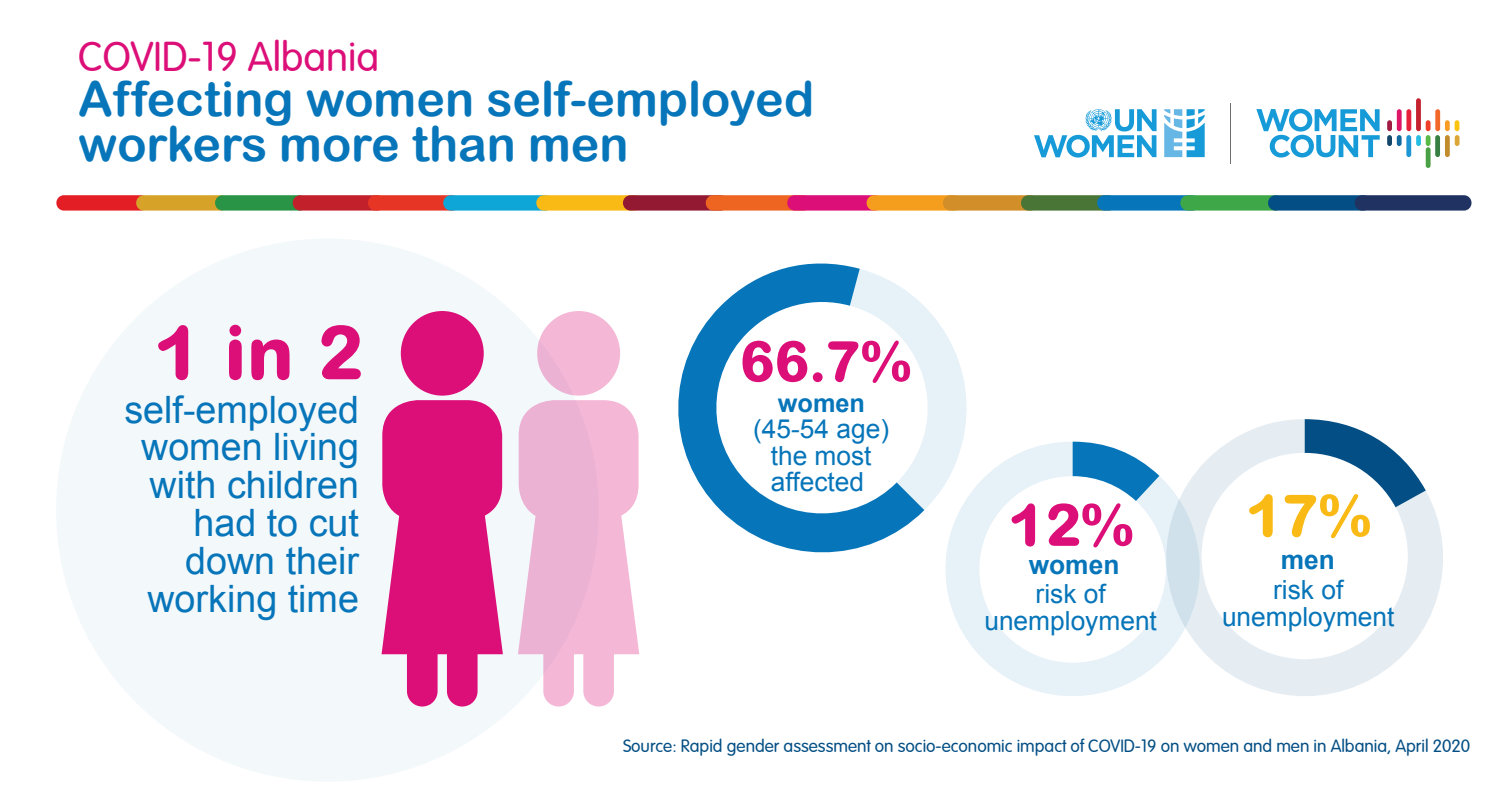
<style>
.page{position:relative;width:1500px;height:788px;background:#fff}
.page>*{position:absolute;margin:0;border:0;box-sizing:border-box;transform-origin:0 0}
.t1{font:800 74.88px "Arial Rounded MT Std";color:#dc0e78}
.t2{font:800 58.62px "Arial Rounded MT Std";color:#f9ba15}
.t3{font:800 58.62px "Arial Rounded MT Std";color:#dc0e78}
.t4{font:800 56.38px "Arial Rounded MT Std";color:#dc0e78}
.t5{font:48.25px/44.6px "Arial Rounded MT Bold";color:#0675b9}
.t6{font:40.75px "Arial Rounded";color:#dc0e78}
.t7{font:37.75px/37.9px "Arial";color:#0675b9;text-align:right}
.t8{font:700 26.38px "Arial";color:#0675b9}
.t9{font:26.25px/26.2px "Arial";color:#0675b9;text-align:center}
.t10{font:700 25.25px "Arial";color:#0675b9}
.t11{font:17.5px "Arial Rounded";color:#034e84}
</style>
<div class="page">
<div style="left:56px;top:238px;width:543px;height:543px;background:#f3f8fb;border-radius:50%"></div>
<div style="left:56px;top:195px;width:92px;height:15px;background:#e41e25;border-radius:7px"></div>
<div style="left:136px;top:195px;width:92px;height:15px;background:#d6a228;border-radius:7px"></div>
<div style="left:215px;top:195px;width:92px;height:15px;background:#299445;border-radius:7px"></div>
<div style="left:293px;top:195px;width:92px;height:15px;background:#c2202a;border-radius:7px"></div>
<div style="left:368px;top:195px;width:92px;height:15px;background:#e63524;border-radius:7px"></div>
<div style="left:443px;top:195px;width:110px;height:15px;background:#0da6d7;border-radius:7px"></div>
<div style="left:536px;top:195px;width:106px;height:15px;background:#f9ba15;border-radius:7px"></div>
<div style="left:623px;top:195px;width:105px;height:15px;background:#931932;border-radius:7px"></div>
<div style="left:706px;top:195px;width:105px;height:15px;background:#ee6522;border-radius:7px"></div>
<div style="left:787px;top:195px;width:95px;height:15px;background:#dc0e78;border-radius:7px"></div>
<div style="left:867px;top:195px;width:95px;height:15px;background:#f59e1d;border-radius:7px"></div>
<div style="left:943px;top:195px;width:95px;height:15px;background:#d28e28;border-radius:7px"></div>
<div style="left:1021px;top:195px;width:95px;height:15px;background:#497637;border-radius:7px"></div>
<div style="left:1097px;top:195px;width:103px;height:15px;background:#0675b9;border-radius:7px"></div>
<div style="left:1180px;top:195px;width:103px;height:15px;background:#3ea748;border-radius:7px"></div>
<div style="left:1268px;top:195px;width:103px;height:15px;background:#034e84;border-radius:7px"></div>
<div style="left:1355px;top:195px;width:116px;height:15px;background:#1f3262;border-radius:7px"></div>
<hr style="left:1230px;top:103px;width:1px;height:60px;background:#6d6e70">
<svg style="left:1256px;top:109px;width:124px;height:48px"></svg>
<div style="left:1387px;top:120px;width:5px;height:11px;background:#a11c42;border-radius:2px"></div>
<hr style="left:1455px;top:120px;width:4px;height:11px;background:#fac312;border-radius:2px">
<div style="left:1445px;top:120px;width:5px;height:11px;background:#f89c26;border-radius:2px"></div>
<div style="left:1426px;top:120px;width:5px;height:11px;background:#ef3e2a;border-radius:2px"></div>
<div style="left:1397px;top:109px;width:5px;height:22px;background:#dd1667;border-radius:2px"></div>
<div style="left:1406px;top:109px;width:5px;height:22px;background:#e5213b;border-radius:2px"></div>
<div style="left:1435px;top:109px;width:5px;height:22px;background:#f2682b;border-radius:2px"></div>
<div style="left:1416px;top:98px;width:5px;height:33px;background:#c5202e;border-radius:2px"></div>
<div style="left:1455px;top:135px;width:5px;height:11px;background:#dda737;border-radius:2px"></div>
<div style="left:1387px;top:135px;width:5px;height:11px;background:#15476a;border-radius:2px"></div>
<div style="left:1397px;top:135px;width:5px;height:11px;background:#11699e;border-radius:2px"></div>
<div style="left:1416px;top:135px;width:5px;height:11px;background:#28bee4;border-radius:2px"></div>
<div style="left:1445px;top:135px;width:5px;height:22px;background:#c08c2c;border-radius:2px"></div>
<div style="left:1435px;top:135px;width:5px;height:22px;background:#387f44;border-radius:2px"></div>
<div style="left:1406px;top:135px;width:5px;height:22px;background:#1e96d3;border-radius:2px"></div>
<div style="left:1426px;top:147px;width:5px;height:21px;background:#4aa045;border-radius:2px"></div>
<div style="left:1426px;top:135px;width:5px;height:11px;background:#59ba47;border-radius:2px"></div>
<svg style="left:1034px;top:109px;width:123px;height:48px"></svg>
<svg style="left:1164px;top:109px;width:41px;height:48px"></svg>
<svg style="left:1200px;top:419px;width:243px;height:277px"></svg>
<svg style="left:1305px;top:419px;width:121px;height:88px"></svg>
<div style="left:401px;top:311px;width:83px;height:84px;background:#dc0e78;border-radius:50%"></div>
<svg style="left:382px;top:400px;width:121px;height:306px"></svg>
<div style="left:537px;top:311px;width:83px;height:84px;background:#f4b7d6;border-radius:50%"></div>
<svg style="left:518px;top:400px;width:121px;height:306px"></svg>
<svg style="left:924px;top:306px;width:43px;height:204px"></svg>
<svg style="left:678px;top:263px;width:246px;height:290px"></svg>
<svg style="left:945px;top:441px;width:255px;height:255px"></svg>
<svg style="left:1073px;top:441px;width:86px;height:60px"></svg>
<h3 class="t6" style="left:79px;top:27px;width:302px">COVID-19 Albania</h3>
<h3 class="t5" style="left:79px;top:76px;width:737px">Affecting women self-employed workers more than men</h3>
<h1 class="t1" style="left:155px;top:307px;width:210px">1 in 2</h1>
<h3 class="t7" style="left:124px;top:391px;width:236px">self-employed women living with children had to cut down their working time</h3>
<h3 class="t4" style="left:740px;top:327px;width:173px">66.7%</h3>
<h3 class="t10" style="left:778px;top:385px;width:89px">women</h3>
<h3 class="t9" style="left:753px;top:416px;width:138px">(45-54 age) the most affected</h3>
<h2 class="t3" style="left:1009px;top:489px;width:126px">12%</h2>
<h3 class="t8" style="left:1029px;top:545px;width:92px">women</h3>
<h3 class="t9" style="left:984px;top:581px;width:174px">risk of unemployment</h3>
<h2 class="t2" style="left:1247px;top:480px;width:126px">17%</h2>
<h3 class="t8" style="left:1281px;top:541px;width:56px">men</h3>
<h3 class="t9" style="left:1222px;top:577px;width:174px">risk of unemployment</h3>
<p class="t11" style="left:623px;top:733px;width:849px">Source: Rapid gender assessment on socio-economic impact of COVID-19 on women and men in Albania, April 2020</p>
</div>
